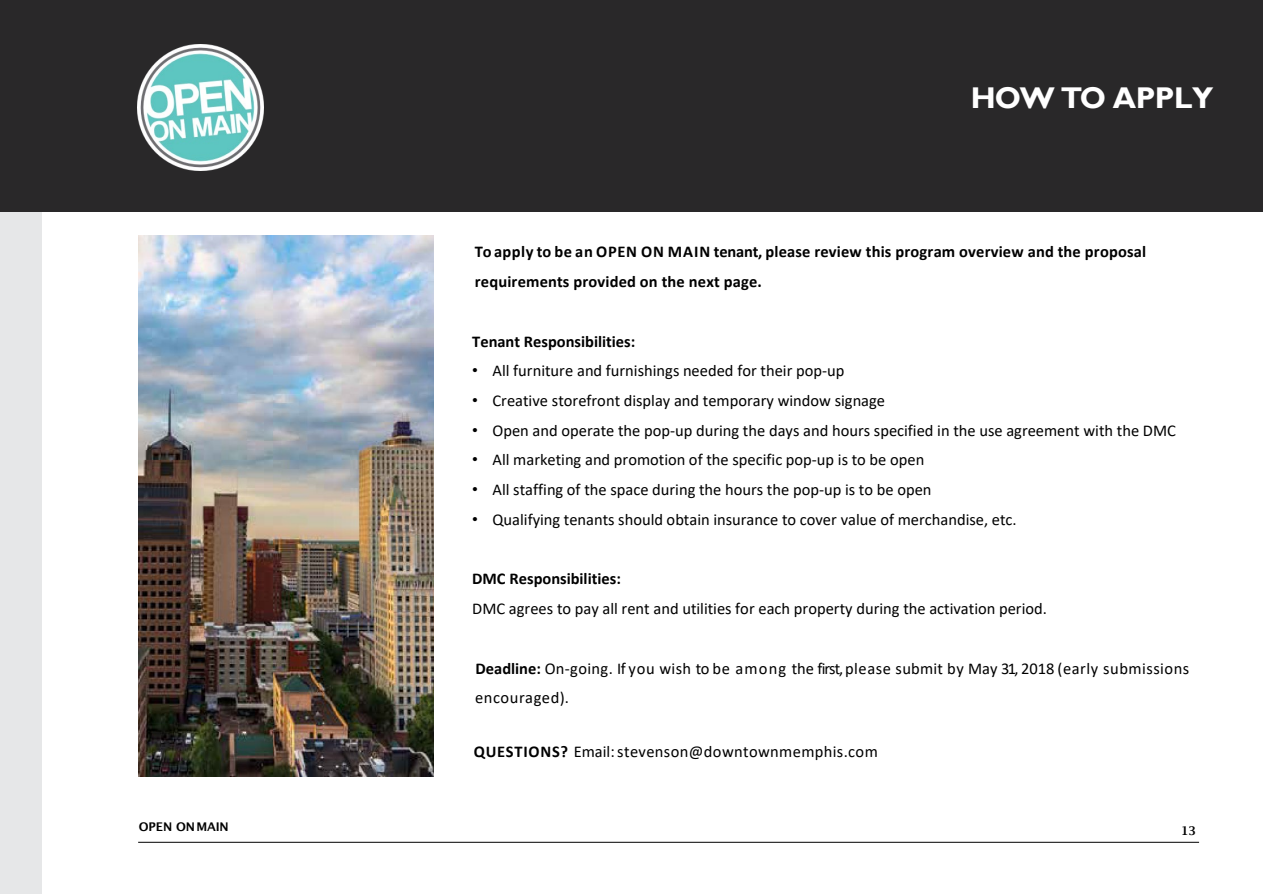
<style>
.page{position:relative;width:1263px;height:894px;background:#fff}
.page>*{position:absolute;margin:0;border:0;box-sizing:border-box;transform-origin:0 0}
.t1{font:700 30px "Gill Sans";letter-spacing:-.015em;color:#fff}
.t2{font:16.5px "Calibri";color:#000}
.t3{font:700 16.5px/29.7px "Calibri";letter-spacing:.01em;color:#000}
.t4{font:16.5px/29.7px "Calibri";letter-spacing:.03em;color:#000}
.t5{font:16.5px "Calibri";letter-spacing:.02em;color:#000}
.t6{font:600 12px "Lucida Sans";letter-spacing:-.01em;color:#000}
.t7{font:600 12px "Lucida Bright";color:#000}
.s1{font-family:"Arial"}
.s2{font-weight:700}
</style>
<div class="page">
<div style="left:0;top:212px;width:41px;height:681px;background:#e6e7e8"></div>
<div style="left:0;top:0;width:1263px;height:212px;background:#292829"></div>
<img style="left:138px;top:236px;width:296px;height:540px">
<img style="left:138px;top:45px;width:126px;height:125px">
<hr style="left:138px;top:841px;width:1061px;height:1px;background:#000">
<h1 class="t1" style="left:971px;top:80px;width:244px">HOW TO APPLY</h1>
<p class="t3" style="left:475px;top:237px;width:673px">To apply to be an OPEN ON MAIN tenant, please review this program overview and the proposal requirements provided on the next page.</p>
<p class="t3" style="left:472px;top:326px;width:165px">Tenant Responsibilities:</p>
<p class="t2" style="left:472px;top:359px;width:374px"><span class="s1">•</span> All furniture and furnishings needed for their pop-up</p>
<p class="t2" style="left:472px;top:389px;width:414px"><span class="s1">•</span> Creative storefront display and temporary window signage</p>
<p class="t2" style="left:472px;top:418px;width:705px"><span class="s1">•</span> Open and operate the pop-up during the days and hours specified in the use agreement with the DMC</p>
<p class="t2" style="left:472px;top:448px;width:454px"><span class="s1">•</span> All marketing and promotion of the specific pop-up is to be open</p>
<p class="t2" style="left:472px;top:478px;width:461px"><span class="s1">•</span> All staffing of the space during the hours the pop-up is to be open</p>
<p class="t2" style="left:472px;top:508px;width:546px"><span class="s1">•</span> Qualifying tenants should obtain insurance to cover value of merchandise, etc.</p>
<p class="t3" style="left:472px;top:563px;width:150px">DMC Responsibilities:</p>
<p class="t2" style="left:472px;top:597px;width:576px">DMC agrees to pay all rent and utilities for each property during the activation period.</p>
<p class="t4" style="left:475px;top:652px;width:716px"><span class="s2">Deadline:</span> On-going. If you wish to be among the first, please submit by May 31, 2018 (early submissions encouraged).</p>
<p class="t5" style="left:474px;top:740px;width:406px"><span class="s2">QUESTIONS?</span> Email:stevenson@downtownmemphis.com</p>
<p class="t6" style="left:139px;top:819px;width:91px">OPEN ONMAIN</p>
<p class="t7" style="left:1181px;top:823px;width:16px">13</p>
</div>
